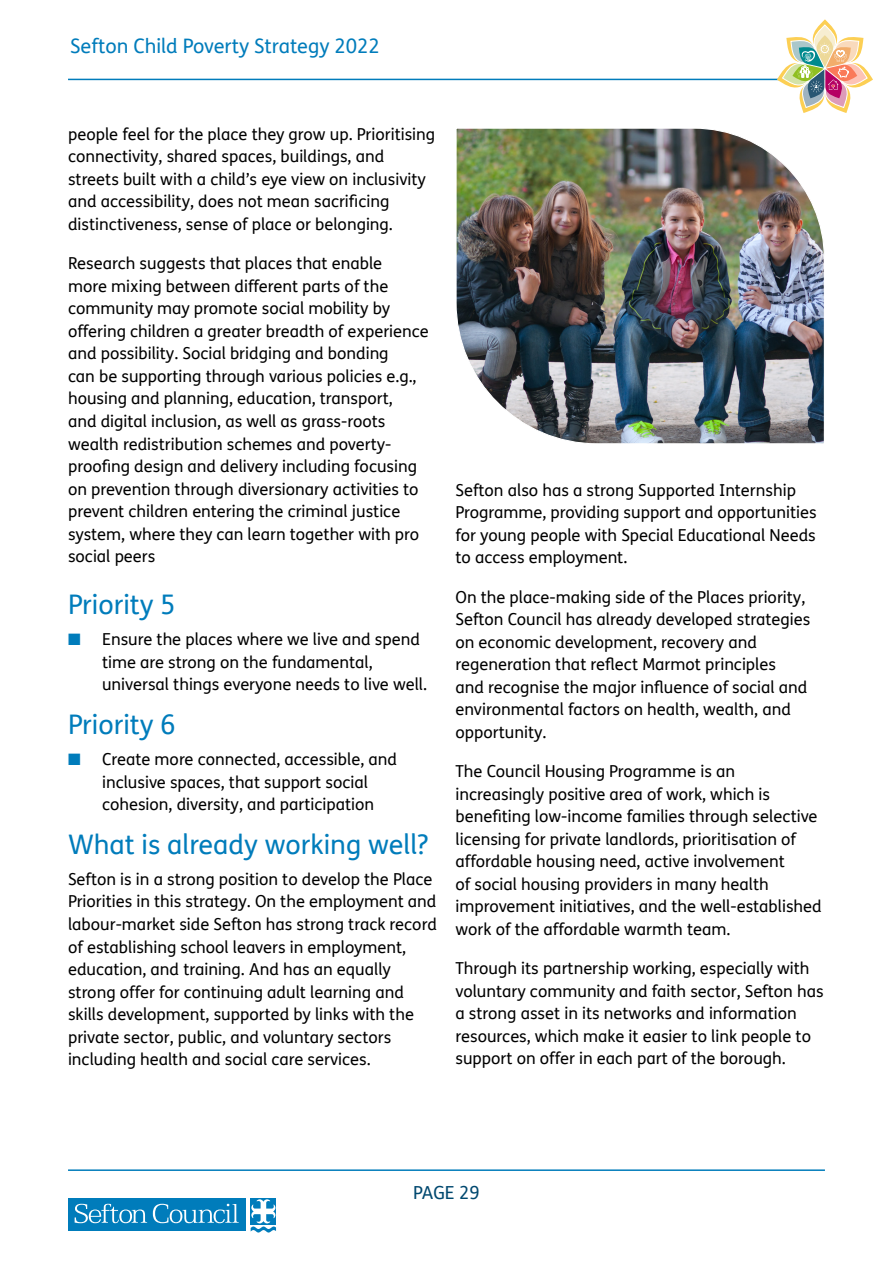
<style>
.page{position:relative;width:893px;height:1263px;background:#fff}
.page>*{position:absolute;margin:0;border:0;box-sizing:border-box;transform-origin:0 0}
.Subhead__not_in_cont{font:27px "FS Me";color:#007cbb}
.t1{font:19.95px "FS Me";color:#007cbb}
.t2{font:18px "FS Me";color:#00486f}
.Body{font:16.5px/22.5px "FS Me";color:#000}
.s1{color:#007cbb}
</style>
<div class="page">
<div style="left:251px;top:1198px;width:25px;height:26px;background:#007cbb"></div>
<div style="left:68px;top:1198px;width:178px;height:33px;background:#007cbb"></div>
<svg style="left:75px;top:1204px;width:72px;height:19px"></svg>
<svg style="left:153px;top:1204px;width:86px;height:19px"></svg>
<svg style="left:251px;top:1199px;width:25px;height:33px"></svg>
<hr style="left:68px;top:1169px;width:757px;height:2px;background:#007cbb">
<hr style="left:68px;top:79px;width:757px;height:1px;background:#007cbb">
<svg style="left:777px;top:19px;width:96px;height:94px"></svg>
<img style="left:456px;top:128px;width:368px;height:316px">
<p class="t1" style="left:70px;top:32px;width:311px">Sefton Child Poverty Strategy 2022</p>
<p class="Body" style="left:68px;top:123px;width:369px">people feel for the place they grow up. Prioritising connectivity, shared spaces, buildings, and streets built with a child’s eye view on inclusivity and accessibility, does not mean sacrificing distinctiveness, sense of place or belonging.</p>
<p class="Body" style="left:68px;top:252px;width:362px">Research suggests that places that enable<br>more mixing between different parts of the community may promote social mobility by offering children a greater breadth of experience and possibility. Social bridging and bonding<br>can be supporting through various policies e.g., housing and planning, education, transport,<br>and digital inclusion, as well as grass-roots wealth redistribution schemes and poverty&shy;proofing design and delivery including focusing on prevention through diversionary activities to prevent children entering the criminal justice system, where they can learn together with pro social peers</p>
<p class="Subhead__not_in_cont" style="left:68px;top:586px;width:109px">Priority 5</p>
<p class="Body" style="left:102px;top:628px;width:327px;text-indent:-34px"><span class="s1">■</span> Ensure the places where we live and spend time are strong on the fundamental, universal things everyone needs to live well.</p>
<p class="Subhead__not_in_cont" style="left:68px;top:706px;width:109px">Priority 6</p>
<p class="Body" style="left:102px;top:748px;width:296px;text-indent:-34px"><span class="s1">■</span> Create more connected, accessible, and inclusive spaces, that support social cohesion, diversity, and participation</p>
<p class="Subhead__not_in_cont" style="left:68px;top:826px;width:362px">What is already working well?</p>
<p class="Body" style="left:68px;top:868px;width:370px">Sefton is in a strong position to develop the Place Priorities in this strategy. On the employment and labour-market side Sefton has strong track record of establishing school leavers in employment, education, and training. And has an equally strong offer for continuing adult learning and skills development, supported by links with the private sector, public, and voluntary sectors including health and social care services.</p>
<p class="Body" style="left:455px;top:478px;width:363px">Sefton also has a strong Supported Internship Programme, providing support and opportunities for young people with Special Educational Needs to access employment.</p>
<p class="Body" style="left:455px;top:585px;width:356px">On the place-making side of the Places priority, Sefton Council has already developed strategies on economic development, recovery and regeneration that reflect Marmot principles<br>and recognise the major influence of social and environmental factors on health, wealth, and opportunity.</p>
<p class="Body" style="left:455px;top:760px;width:368px">The Council Housing Programme is an increasingly positive area of work, which is benefiting low-income families through selective licensing for private landlords, prioritisation of affordable housing need, active involvement<br>of social housing providers in many health improvement initiatives, and the well-established work of the affordable warmth team.</p>
<p class="Body" style="left:455px;top:957px;width:370px">Through its partnership working, especially with voluntary community and faith sector, Sefton has a strong asset in its networks and information resources, which make it easier to link people to support on offer in each part of the borough.</p>
<p class="t2" style="left:413px;top:1180px;width:68px">PAGE 29</p>
</div>
